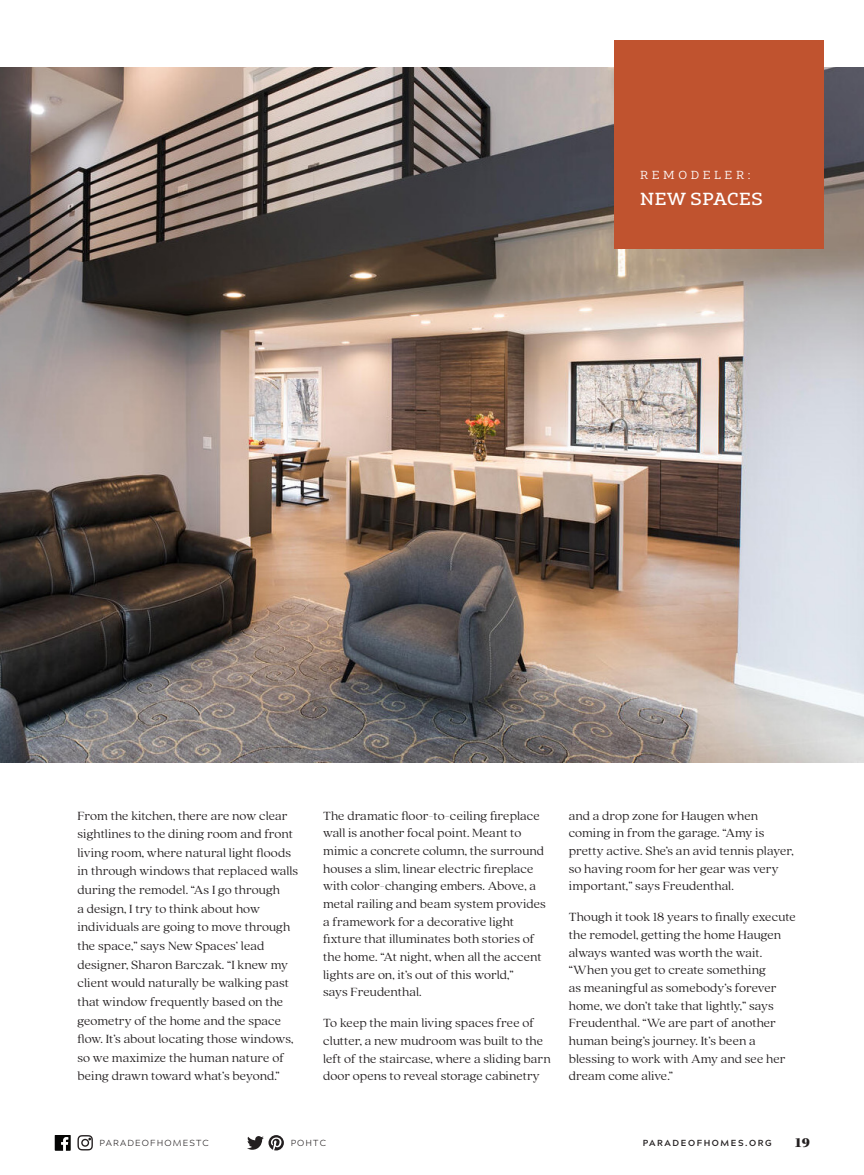
<style>
.page{position:relative;width:864px;height:1175px;background:#fff}
.page>*{position:absolute;margin:0;border:0;box-sizing:border-box;transform-origin:0 0}
.t1{font:500 16.5px "Bw Glenn Slab";letter-spacing:.035em;color:#fff;scale:1.07 1}
.t2{font:900 14.25px "Kepler Std";color:#231f20;scale:1.07 1}
.Body_Copy_-_SP20{font:300 13.2px/17.7px "Quincy CF";letter-spacing:.005em;color:#231f20}
.t3{font:10.95px "Bw Glenn Slab";letter-spacing:.31em;color:#fff;scale:1.07 1}
.t4{font:300 8.7px "Acherus Grotesque";letter-spacing:.13em;color:#231f20}
.t5{font:700 8.7px "Acherus Grotesque";letter-spacing:.18em;color:#231f20}
</style>
<div class="page">
<svg style="left:55px;top:1135px;width:16px;height:15px"></svg>
<svg style="left:247px;top:1136px;width:17px;height:13px"></svg>
<svg style="left:269px;top:1135px;width:15px;height:15px"></svg>
<svg style="left:271px;top:1137px;width:10px;height:14px"></svg>
<svg style="left:77px;top:1135px;width:16px;height:15px"></svg>
<img style="left:0;top:68px;width:864px;height:694px">
<div style="left:614px;top:40px;width:210px;height:209px;background:#c0532f"></div>
<p class="t3" style="left:640px;top:168px;width:105px">REMODELER:</p>
<p class="t1" style="left:640px;top:188px;width:116px">NEW SPACES</p>
<p class="Body_Copy_-_SP20" style="left:77px;top:805px;width:222px;line-height:18.6px">From the kitchen, there are now clear sightlines to the dining room and front living room, where natural light floods in through windows that replaced walls during the remodel. “As I go through<br>a design, I try to think about how individuals are going to move through the space,” says New Spaces’ lead designer, Sharon Barczak. “I knew my client would naturally be walking past that window frequently based on the geometry of the home and the space flow. It’s about locating those windows, so we maximize the human nature of being drawn toward what’s beyond.”</p>
<p class="Body_Copy_-_SP20" style="left:323px;top:805px;width:224px">The dramatic floor-to-ceiling fireplace wall is another focal point. Meant to mimic a concrete column, the surround houses a slim, linear electric fireplace with color-changing embers. Above, a metal railing and beam system provides a framework for a decorative light fixture that illuminates both stories of the home. “At night, when all the accent lights are on, it’s out of this world,”<br>says Freudenthal.</p>
<p class="Body_Copy_-_SP20" style="left:323px;top:1013px;width:229px">To keep the main living spaces free of clutter, a new mudroom was built to the left of the staircase, where a sliding barn door opens to reveal storage cabinetry</p>
<p class="Body_Copy_-_SP20" style="left:569px;top:805px;width:226px">and a drop zone for Haugen when coming in from the garage. “Amy is pretty active. She’s an avid tennis player, so having room for her gear was very important,” says Freudenthal.</p>
<p class="Body_Copy_-_SP20" style="left:569px;top:907px;width:229px">Though it took 18 years to finally execute the remodel, getting the home Haugen always wanted was worth the wait. “When you get to create something<br>as meaningful as somebody’s forever home, we don’t take that lightly,” says Freudenthal. “We are part of another human being’s journey. It’s been a blessing to work with Amy and see her dream come alive.”</p>
<p class="t4" style="left:100px;top:1135px;width:111px">PARADEOFHOMESTC</p>
<p class="t4" style="left:291px;top:1135px;width:37px">POHTC</p>
<p class="t5" style="left:643px;top:1135px;width:131px">PARADEOFHOMES.ORG</p>
<p class="t2" style="left:794px;top:1134px;width:16px">19</p>
</div>
